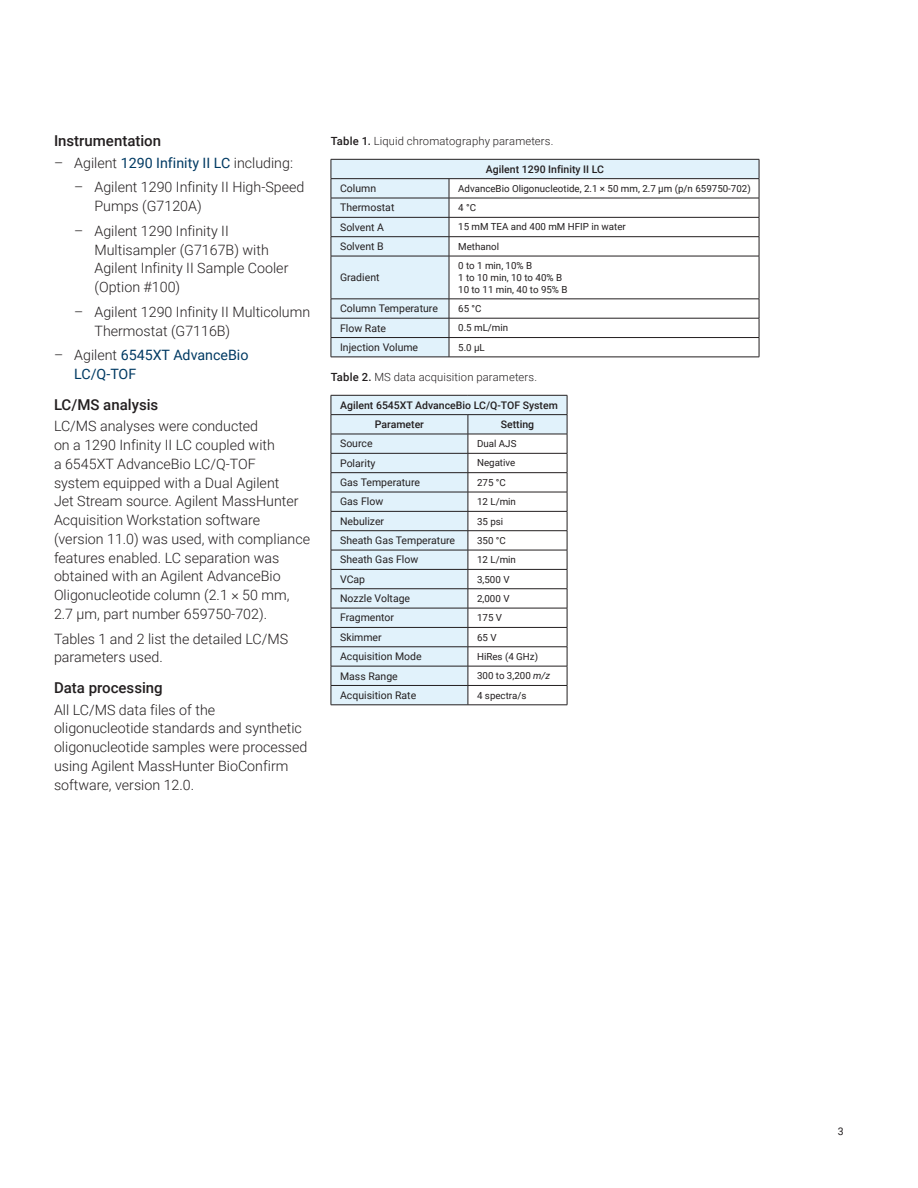
<style>
.page{position:relative;width:918px;height:1188px;background:#fff}
.page>*{position:absolute;margin:0;border:0;box-sizing:border-box;transform-origin:0 0}
.Header_2{font:500 15px "Roboto";color:#231f20}
.Text{font:300 14.25px/18.8px "Roboto";color:#231f20}
.t1{font:14.25px/18.8px "Roboto";color:#003a63}
.t2{font:300 11.25px "Roboto";letter-spacing:.01em;color:#231f20}
.Table_text{font:10.5px "Roboto";color:#231f20}
.Table_header{font:500 10.5px "Roboto";color:#231f20}
.Table_text_small_FL{font:9.75px/12px "Roboto";color:#231f20}
.s1{font-weight:400;color:#003a63}
.s2{font-weight:300;color:#231f20}
.s3{font-weight:500}
.s4{font-style:italic}
</style>
<div class="page">
<svg style="left:332px;top:396px;width:235px;height:309px;fill:#e1f2fb"></svg>
<hr style="left:331px;top:453px;width:137px;height:1px;background:#231f20">
<hr style="left:468px;top:453px;width:99px;height:1px;background:#231f20">
<hr style="left:331px;top:472px;width:137px;height:1px;background:#231f20">
<hr style="left:468px;top:472px;width:99px;height:1px;background:#231f20">
<hr style="left:331px;top:492px;width:137px;height:1px;background:#231f20">
<hr style="left:468px;top:492px;width:99px;height:1px;background:#231f20">
<hr style="left:331px;top:511px;width:137px;height:1px;background:#231f20">
<hr style="left:468px;top:511px;width:99px;height:1px;background:#231f20">
<hr style="left:331px;top:530px;width:137px;height:1px;background:#231f20">
<hr style="left:468px;top:530px;width:99px;height:1px;background:#231f20">
<hr style="left:331px;top:550px;width:137px;height:1px;background:#231f20">
<hr style="left:468px;top:550px;width:99px;height:1px;background:#231f20">
<hr style="left:331px;top:569px;width:137px;height:1px;background:#231f20">
<hr style="left:468px;top:569px;width:99px;height:1px;background:#231f20">
<hr style="left:331px;top:588px;width:137px;height:1px;background:#231f20">
<hr style="left:468px;top:588px;width:99px;height:1px;background:#231f20">
<hr style="left:331px;top:608px;width:137px;height:1px;background:#231f20">
<hr style="left:468px;top:608px;width:99px;height:1px;background:#231f20">
<hr style="left:331px;top:627px;width:137px;height:1px;background:#231f20">
<hr style="left:468px;top:627px;width:99px;height:1px;background:#231f20">
<hr style="left:331px;top:647px;width:137px;height:1px;background:#231f20">
<hr style="left:468px;top:647px;width:99px;height:1px;background:#231f20">
<hr style="left:331px;top:666px;width:137px;height:1px;background:#231f20">
<hr style="left:468px;top:666px;width:99px;height:1px;background:#231f20">
<hr style="left:331px;top:685px;width:137px;height:1px;background:#231f20">
<hr style="left:468px;top:685px;width:99px;height:1px;background:#231f20">
<hr style="left:331px;top:705px;width:137px;height:1px;background:#231f20">
<hr style="left:331px;top:414px;width:137px;height:1px;background:#231f20">
<hr style="left:468px;top:414px;width:99px;height:1px;background:#231f20">
<hr style="left:331px;top:434px;width:137px;height:1px;background:#231f20">
<hr style="left:468px;top:434px;width:99px;height:1px;background:#231f20">
<svg style="left:468px;top:415px;width:1px;height:290px"></svg>
<hr style="left:468px;top:705px;width:99px;height:1px;background:#231f20">
<hr style="left:331px;top:395px;width:137px;height:1px;background:#231f20">
<svg style="left:331px;top:395px;width:1px;height:310px"></svg>
<hr style="left:468px;top:395px;width:99px;height:1px;background:#231f20">
<svg style="left:567px;top:395px;width:1px;height:310px"></svg>
<svg style="left:332px;top:160px;width:427px;height:197px"></svg>
<hr style="left:331px;top:198px;width:118px;height:1px;background:#231f20">
<hr style="left:449px;top:198px;width:310px;height:1px;background:#231f20">
<hr style="left:331px;top:217px;width:118px;height:1px;background:#231f20">
<hr style="left:449px;top:217px;width:310px;height:1px;background:#231f20">
<hr style="left:331px;top:236px;width:118px;height:1px;background:#231f20">
<hr style="left:449px;top:236px;width:310px;height:1px;background:#231f20">
<hr style="left:331px;top:256px;width:118px;height:1px;background:#231f20">
<hr style="left:331px;top:256px;width:1px;height:43px;background:#231f20">
<hr style="left:449px;top:256px;width:310px;height:1px;background:#231f20">
<hr style="left:331px;top:299px;width:118px;height:1px;background:#231f20">
<hr style="left:449px;top:299px;width:310px;height:1px;background:#231f20">
<hr style="left:331px;top:318px;width:118px;height:1px;background:#231f20">
<hr style="left:449px;top:318px;width:310px;height:1px;background:#231f20">
<hr style="left:331px;top:337px;width:118px;height:1px;background:#231f20">
<svg style="left:331px;top:299px;width:1px;height:58px"></svg>
<hr style="left:449px;top:337px;width:310px;height:1px;background:#231f20">
<hr style="left:331px;top:357px;width:118px;height:1px;background:#231f20">
<svg style="left:449px;top:179px;width:1px;height:77px"></svg>
<hr style="left:449px;top:256px;width:1px;height:43px;background:#231f20">
<hr style="left:759px;top:256px;width:1px;height:43px;background:#231f20">
<svg style="left:449px;top:299px;width:1px;height:58px"></svg>
<svg style="left:759px;top:299px;width:1px;height:58px"></svg>
<hr style="left:449px;top:357px;width:310px;height:1px;background:#231f20">
<hr style="left:331px;top:159px;width:118px;height:1px;background:#231f20">
<svg style="left:331px;top:160px;width:1px;height:96px"></svg>
<hr style="left:449px;top:159px;width:310px;height:1px;background:#231f20">
<svg style="left:759px;top:160px;width:1px;height:96px"></svg>
<hr style="left:331px;top:178px;width:118px;height:1px;background:#231f20">
<hr style="left:449px;top:178px;width:310px;height:1px;background:#231f20">
<p class="Header_2" style="left:54px;top:130px;width:109px">Instrumentation</p>
<p class="Text" style="left:54px;top:153px;width:241px">– Agilent <span class="s1">1290 Infinity II LC</span> including:</p>
<p class="Text" style="left:94px;top:177px;width:211px;text-indent:-20px">– Agilent 1290 Infinity II High-Speed<br>Pumps (G7120A)</p>
<p class="Text" style="left:94px;top:221px;width:195px;text-indent:-20px">– Agilent 1290 Infinity II<br>Multisampler (G7167B) with<br>Agilent Infinity II Sample Cooler (Option #100)</p>
<p class="Text" style="left:94px;top:302px;width:217px;text-indent:-20px">– Agilent 1290 Infinity II Multicolumn<br>Thermostat (G7116B)</p>
<p class="t1" style="left:74px;top:346px;width:176px;text-indent:-20px"><span class="s2">– Agilent</span> 6545XT AdvanceBio<br>LC/Q‑TOF</p>
<p class="Header_2" style="left:54px;top:394px;width:106px">LC/MS analysis</p>
<p class="Text" style="left:54px;top:416px;width:258px">LC/MS analyses were conducted<br>on a 1290 Infinity II LC coupled with<br>a 6545XT AdvanceBio LC/Q-TOF<br>system equipped with a Dual Agilent<br>Jet Stream source. Agilent MassHunter Acquisition Workstation software (version 11.0) was used, with compliance features enabled. LC separation was obtained with an Agilent AdvanceBio Oligonucleotide column (2.1 × 50 mm, 2.7 μm, part number 659750-702).</p>
<p class="Text" style="left:54px;top:629px;width:236px">Tables 1 and 2 list the detailed LC/MS parameters used.</p>
<p class="Header_2" style="left:54px;top:677px;width:110px">Data processing</p>
<p class="Text" style="left:54px;top:700px;width:255px">All LC/MS data files of the oligonucleotide standards and synthetic oligonucleotide samples were processed using Agilent MassHunter BioConfirm software, version 12.0.</p>
<p class="t2" style="left:331px;top:133px;width:224px"><span class="s3">Table 1.</span> Liquid chromatography parameters.</p>
<p class="Table_header" style="left:486px;top:162px;width:120px">Agilent 1290 Infinity II LC</p>
<p class="Table_text" style="left:340px;top:181px;width:38px">Column</p>
<p class="Table_text_small_FL" style="left:458px;top:182px;width:294px">AdvanceBio Oligonucleotide, 2.1 × 50 mm, 2.7 µm (p/n 659750-702)</p>
<p class="Table_text" style="left:340px;top:200px;width:56px">Thermostat</p>
<p class="Table_text_small_FL" style="left:458px;top:201px;width:19px">4 °C</p>
<p class="Table_text" style="left:340px;top:220px;width:46px">Solvent A</p>
<p class="Table_text_small_FL" style="left:458px;top:221px;width:169px">15 mM TEA and 400 mM HFIP in water</p>
<p class="Table_text" style="left:340px;top:239px;width:45px">Solvent B</p>
<p class="Table_text_small_FL" style="left:458px;top:240px;width:42px">Methanol</p>
<p class="Table_text" style="left:340px;top:270px;width:41px">Gradient</p>
<p class="Table_text_small_FL" style="left:458px;top:259px;width:111px">0 to 1 min, 10% B<br>1 to 10 min, 10 to 40% B<br>10 to 11 min, 40 to 95% B</p>
<p class="Table_text" style="left:340px;top:301px;width:99px">Column Temperature</p>
<p class="Table_text_small_FL" style="left:458px;top:302px;width:25px">65 °C</p>
<p class="Table_text" style="left:340px;top:321px;width:48px">Flow Rate</p>
<p class="Table_text_small_FL" style="left:458px;top:322px;width:52px">0.5 mL/min</p>
<p class="Table_text" style="left:340px;top:340px;width:80px">Injection Volume</p>
<p class="Table_text_small_FL" style="left:458px;top:341px;width:28px">5.0 µL</p>
<p class="t2" style="left:331px;top:369px;width:208px"><span class="s3">Table 2.</span> MS data acquisition parameters.</p>
<p class="Table_header" style="left:340px;top:398px;width:219px">Agilent 6545XT AdvanceBio LC/Q-TOF System</p>
<p class="Table_header" style="left:375px;top:417px;width:51px">Parameter</p>
<p class="Table_header" style="left:501px;top:417px;width:35px">Setting</p>
<p class="Table_text" style="left:340px;top:436px;width:34px">Source</p>
<p class="Table_text_small_FL" style="left:477px;top:437px;width:41px">Dual AJS</p>
<p class="Table_text" style="left:340px;top:456px;width:37px">Polarity</p>
<p class="Table_text_small_FL" style="left:477px;top:457px;width:40px">Negative</p>
<p class="Table_text" style="left:340px;top:475px;width:81px">Gas Temperature</p>
<p class="Table_text_small_FL" style="left:477px;top:476px;width:30px">275 °C</p>
<p class="Table_text" style="left:340px;top:494px;width:45px">Gas Flow</p>
<p class="Table_text_small_FL" style="left:477px;top:495px;width:40px">12 L/min</p>
<p class="Table_text" style="left:340px;top:514px;width:46px">Nebulizer</p>
<p class="Table_text_small_FL" style="left:477px;top:515px;width:28px">35 psi</p>
<p class="Table_text" style="left:340px;top:533px;width:117px">Sheath Gas Temperature</p>
<p class="Table_text_small_FL" style="left:477px;top:534px;width:30px">350 °C</p>
<p class="Table_text" style="left:340px;top:552px;width:80px">Sheath Gas Flow</p>
<p class="Table_text_small_FL" style="left:477px;top:553px;width:40px">12 L/min</p>
<p class="Table_text" style="left:340px;top:572px;width:27px">VCap</p>
<p class="Table_text_small_FL" style="left:477px;top:573px;width:34px">3,500 V</p>
<p class="Table_text" style="left:340px;top:591px;width:72px">Nozzle Voltage</p>
<p class="Table_text_small_FL" style="left:477px;top:592px;width:34px">2,000 V</p>
<p class="Table_text" style="left:340px;top:610px;width:56px">Fragmentor</p>
<p class="Table_text_small_FL" style="left:477px;top:611px;width:27px">175 V</p>
<p class="Table_text" style="left:340px;top:630px;width:43px">Skimmer</p>
<p class="Table_text_small_FL" style="left:477px;top:631px;width:21px">65 V</p>
<p class="Table_text" style="left:340px;top:649px;width:83px">Acquisition Mode</p>
<p class="Table_text_small_FL" style="left:477px;top:650px;width:62px">HiRes (4 GHz)</p>
<p class="Table_text" style="left:340px;top:668px;width:59px">Mass Range</p>
<p class="Table_text_small_FL" style="left:477px;top:669px;width:75px">300 to 3,200 <span class="s4">m/z</span></p>
<p class="Table_text" style="left:340px;top:688px;width:78px">Acquisition Rate</p>
<p class="Table_text_small_FL" style="left:477px;top:689px;width:51px">4 spectra/s</p>
<p class="Table_text" style="left:838px;top:1124px;width:7px">3</p>
</div>
